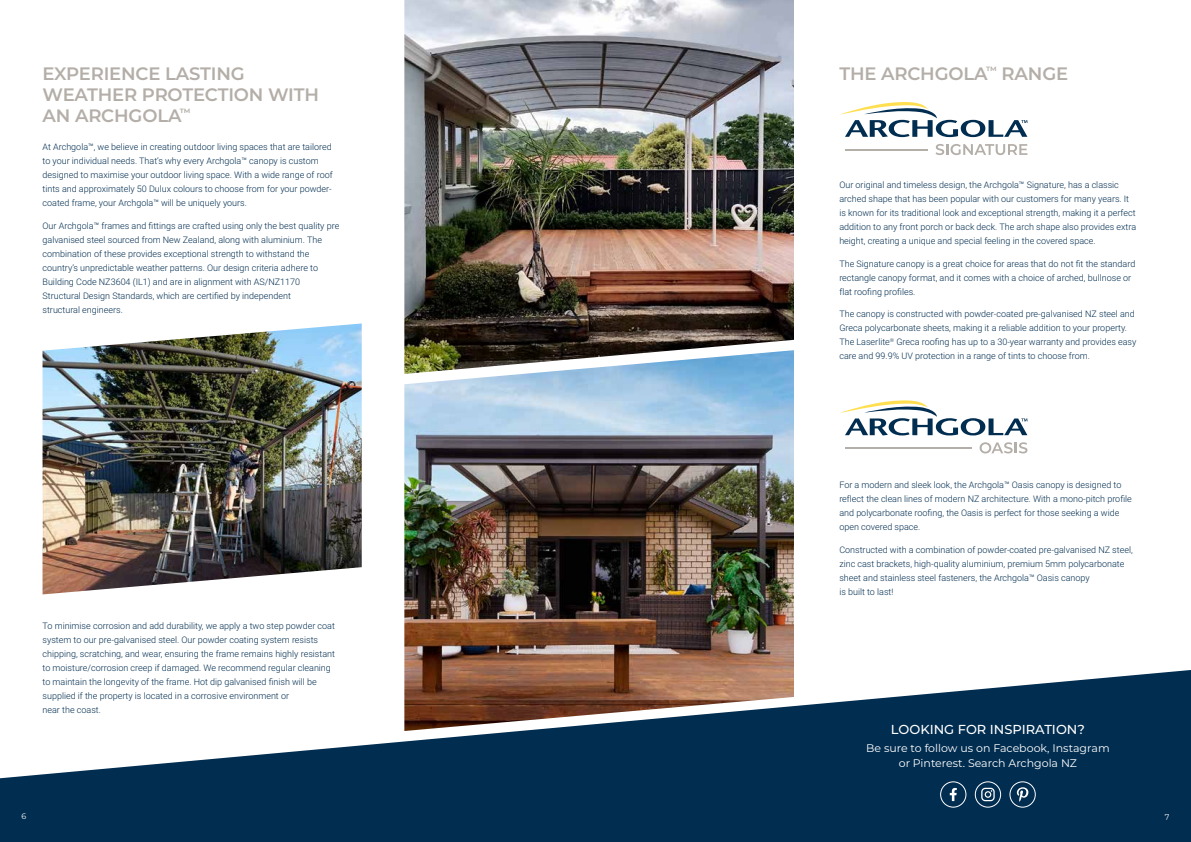
<style>
.page{position:relative;width:1191px;height:842px;background:#fff}
.page>*{position:absolute;margin:0;border:0;box-sizing:border-box;transform-origin:0 0}
.t1{font:600 18px/21px "Montserrat";letter-spacing:-.01em;color:#b4aea8}
.t2{font:500 13px "Montserrat";color:#fff}
.t3{font:11px/15px "Montserrat";color:#fff;text-align:center}
.t4{font:300 9px/14px "Roboto";color:#002d50}
.t5{font:7.9px "Montserrat";color:#fff}
</style>
<div class="page">
<svg style="left:0;top:670px;width:1191px;height:172px;fill:#002d50"></svg>
<img style="left:404px;top:0;width:390px;height:350px">
<img style="left:404px;top:350px;width:390px;height:381px">
<svg style="left:979px;top:442px;width:48px;height:11px"></svg>
<hr style="left:845px;top:447px;width:127px;height:2px;background:#b4aea8">
<svg style="left:840px;top:400px;width:187px;height:35px"></svg>
<svg style="left:935px;top:144px;width:92px;height:11px"></svg>
<hr style="left:845px;top:149px;width:83px;height:2px;background:#b4aea8">
<svg style="left:840px;top:102px;width:187px;height:35px"></svg>
<div style="left:1009px;top:781px;width:26px;height:26px;border:1px solid #fff;border-radius:50%"></div>
<svg style="left:1016px;top:787px;width:12px;height:15px"></svg>
<div style="left:975px;top:781px;width:26px;height:26px;border:1px solid #fff;border-radius:50%"></div>
<svg style="left:981px;top:788px;width:13px;height:13px"></svg>
<div style="left:940px;top:781px;width:26px;height:26px;border:1px solid #fff;border-radius:50%"></div>
<svg style="left:949px;top:788px;width:7px;height:13px"></svg>
<img style="left:43px;top:323px;width:319px;height:271px">
<h1 class="t1" style="left:43px;top:62px;width:278px">EXPERIENCE LASTING<br>WEATHER PROTECTION WITH<br>AN ARCHGOLA<sup>™</sup></h1>
<p class="t4" style="left:43px;top:139px;width:292px">At Archgola™, we believe in creating outdoor living spaces that are tailored to your individual needs. That’s why every Archgola™ canopy is custom designed to maximise your outdoor living space. With a wide range of roof tints and approximately 50 Dulux colours to choose from for your powder&shy;coated frame, your Archgola™ will be uniquely yours.</p>
<p class="t4" style="left:43px;top:218px;width:298px">Our Archgola™ frames and fittings are crafted using only the best quality pre galvanised steel sourced from New Zealand, along with aluminium. The combination of these provides exceptional strength to withstand the country’s unpredictable weather patterns. Our design criteria adhere to Building Code NZ3604 (IL1) and are in alignment with AS/NZ1170<br>Structural Design Standards, which are certified by independent<br>structural engineers.</p>
<p class="t4" style="left:43px;top:618px;width:294px">To minimise corrosion and add durability, we apply a two step powder coat system to our pre-galvanised steel. Our powder coating system resists chipping, scratching, and wear, ensuring the frame remains highly resistant to moisture/corrosion creep if damaged. We recommend regular cleaning to maintain the longevity of the frame. Hot dip galvanised finish will be supplied if the property is located in a corrosive environment or<br>near the coast.</p>
<h1 class="t1" style="left:839px;top:62px;width:230px">THE ARCHGOLA<sup>™</sup> RANGE</h1>
<p class="t4" style="left:839px;top:178px;width:298px">Our original and timeless design, the Archgola™ Signature, has a classic arched shape that has been popular with our customers for many years. It is known for its traditional look and exceptional strength, making it a perfect addition to any front porch or back deck. The arch shape also provides extra height, creating a unique and special feeling in the covered space.</p>
<p class="t4" style="left:839px;top:256px;width:297px">The Signature canopy is a great choice for areas that do not fit the standard rectangle canopy format, and it comes with a choice of arched, bullnose or flat roofing profiles.</p>
<p class="t4" style="left:839px;top:307px;width:298px">The canopy is constructed with powder-coated pre-galvanised NZ steel and Greca polycarbonate sheets, making it a reliable addition to your property.<br>The Laserlite<sup>®</sup> Greca roofing has up to a 30-year warranty and provides easy care and 99.9% UV protection in a range of tints to choose from.</p>
<p class="t4" style="left:839px;top:477px;width:294px">For a modern and sleek look, the Archgola™ Oasis canopy is designed to reflect the clean lines of modern NZ architecture. With a mono-pitch profile and polycarbonate roofing, the Oasis is perfect for those seeking a wide open covered space.</p>
<p class="t4" style="left:839px;top:542px;width:295px">Constructed with a combination of powder-coated pre-galvanised NZ steel, zinc cast brackets, high-quality aluminium, premium 5mm polycarbonate sheet and stainless steel fasteners, the Archgola™ Oasis canopy<br>is built to last!</p>
<h2 class="t2" style="left:891px;top:720px;width:195px">LOOKING FOR INSPIRATION?</h2>
<p class="t3" style="left:866px;top:740px;width:245px">Be sure to follow us on Facebook, Instagram or Pinterest. Search Archgola NZ</p>
<p class="t5" style="left:22px;top:811px;width:6px">6</p>
<p class="t5" style="left:1164px;top:811px;width:6px">7</p>
</div>
